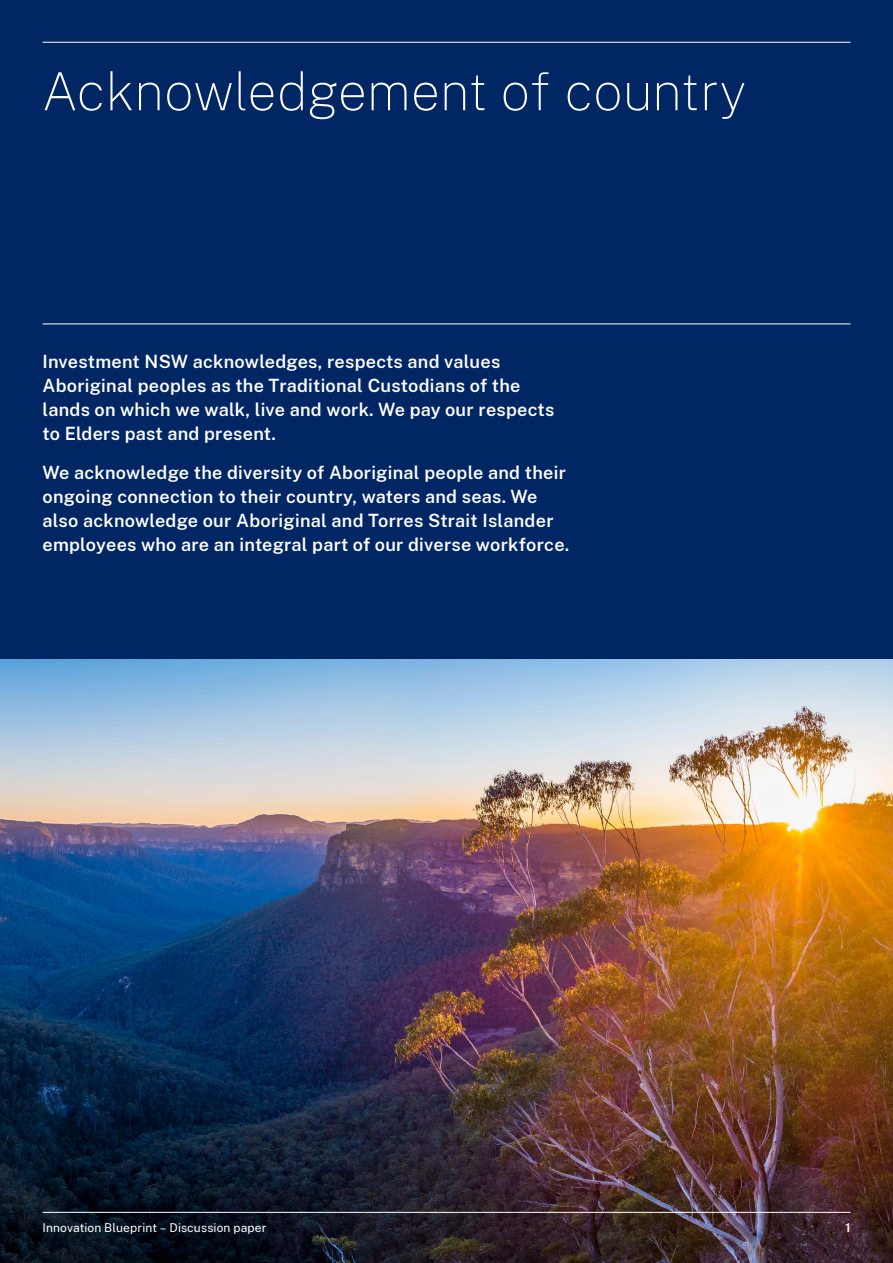
<style>
.page{position:relative;width:893px;height:1263px;background:#002664}
.page>*{position:absolute;margin:0;border:0;box-sizing:border-box;transform-origin:0 0}
.t1{font:100 52.5px "Public Sans";letter-spacing:-.005em;color:#fff}
.t2{font:600 18px/24px "Public Sans";letter-spacing:.015em;color:#fff}
.t3{font:12px "Public Sans";letter-spacing:.015em;color:#fff}
.t4{font:600 12px "Public Sans";color:#fff}
</style>
<div class="page">
<hr style="left:43px;top:324px;width:807px;height:1px;background:#fff">
<img style="left:0;top:659px;width:893px;height:604px">
<hr style="left:43px;top:42px;width:807px;height:1px;background:#fff">
<hr style="left:43px;top:1212px;width:807px;height:1px;background:#fff">
<h1 class="t1" style="left:43px;top:53px;width:706px">Acknowledgement of country</h1>
<p class="t2" style="left:43px;top:349px;width:513px">Investment NSW acknowledges, respects and values Aboriginal peoples as the Traditional Custodians of the lands on which we walk, live and work. We pay our respects to Elders past and present.</p>
<p class="t2" style="left:43px;top:459px;width:528px">We acknowledge the diversity of Aboriginal people and their ongoing connection to their country, waters and seas. We also acknowledge our Aboriginal and Torres Strait Islander employees who are an integral part of our diverse workforce.</p>
<p class="t3" style="left:43px;top:1219px;width:226px">Innovation Blueprint – Discussion paper</p>
<p class="t4" style="left:845px;top:1219px;width:7px">1</p>
</div>
